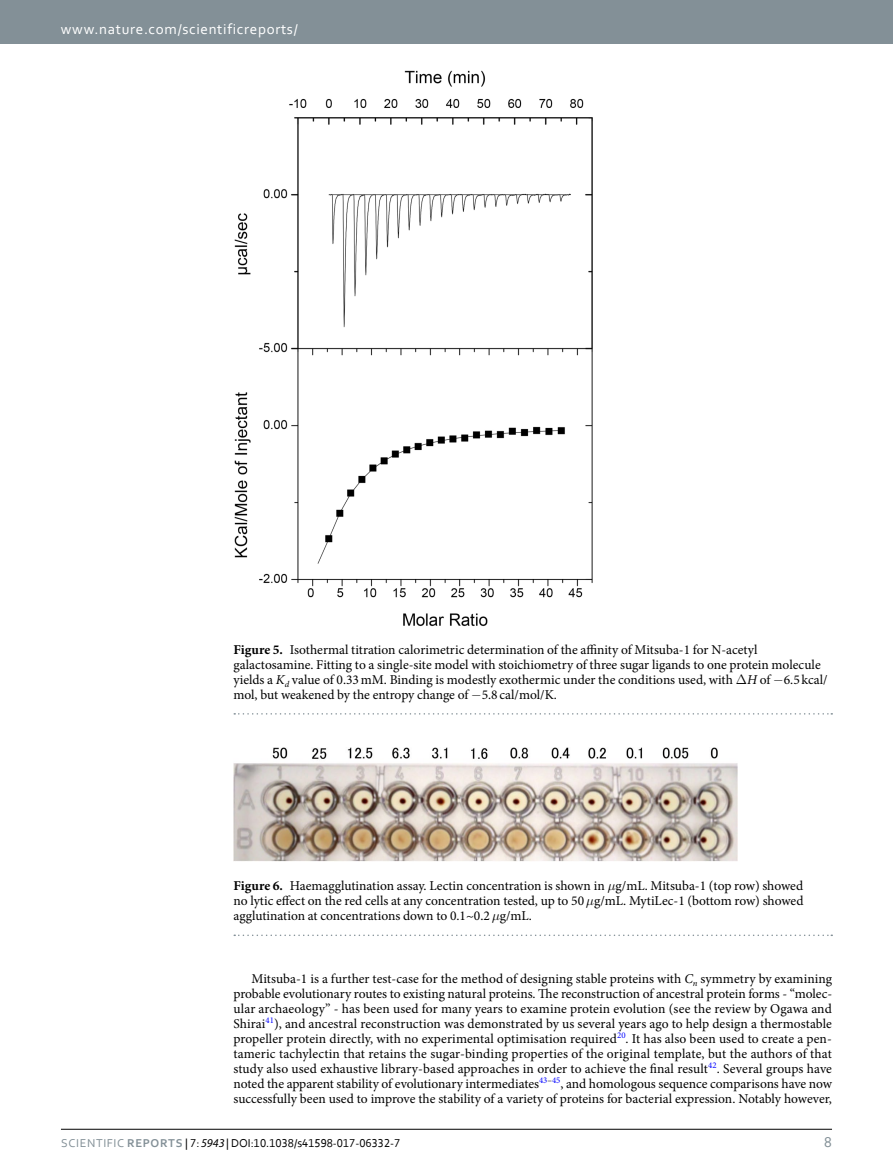
<style>
.page{position:relative;width:893px;height:1174px;background:#fff}
.page>*{position:absolute;margin:0;border:0;box-sizing:border-box;transform-origin:0 0}
.t1{font:15px "Corbel 2";letter-spacing:.045em;color:#fff}
.t2{font:15px "Corbel 2";color:#839097}
.t3{font:13.5px/15px "Minion Pro";color:#000;text-align:justify}
.t4{font:12px "Corbel";color:#000}
.s1{font-weight:700}
.s2{font-style:italic}
.s3{font-family:"Corbel 2";color:#839097}
.s4{font-family:"Corbel Bold 2";color:#839097}
.s5{font-family:"Myriad Pro";font-style:italic}
</style>
<div class="page">
<div style="left:0;top:0;width:893px;height:43px;background:#839097"></div>
<hr style="left:61px;top:1129px;width:771px;height:1px;background:#000">
<img style="left:234px;top:70px;width:359px;height:556px">
<svg style="left:234px;top:713px;width:598px;height:1px"></svg>
<img style="left:233px;top:747px;width:504px;height:114px">
<svg style="left:234px;top:934px;width:598px;height:2px"></svg>
<p class="t1" style="left:61px;top:19px;width:238px">www.nature.com/scientificreports/</p>
<p class="t3" style="left:233px;top:642px;width:596px;text-align:left"><span class="s1">Figure 5.</span> Isothermal titration calorimetric determination of the affinity of Mitsuba-1 for N-acetyl galactosamine. Fitting to a single-site model with stoichiometry of three sugar ligands to one protein molecule yields a <span class="s2">K</span><sub>d</sub> value of 0.33mM. Binding is modestly exothermic under the conditions used, with <span class="s2">H</span> of −6.5 kcal/ mol, but weakened by the entropy change of −5.8 cal/mol/K.</p>
<p class="t3" style="left:233px;top:878px;width:571px"><span class="s1">Figure 6.</span> Haemagglutination assay. Lectin concentration is shown in g/mL. Mitsuba-1 (top row) showed no lytic effect on the red cells at any concentration tested, up to 50 g/mL. MytiLec-1 (bottom row) showed agglutination at concentrations down to 0.1~0.2 g/mL.</p>
<p class="t3" style="left:233px;top:971px;width:600px;text-indent:18px">Mitsuba-1 is a further test-case for the method of designing stable proteins with <span class="s2">C</span><sub>n</sub> symmetry by examining probable evolutionary routes to existing natural proteins. The reconstruction of ancestral protein forms - “molec&shy;ular archaeology” - has been used for many years to examine protein evolution (see the review by Ogawa and Shirai<sup>41</sup>), and ancestral reconstruction was demonstrated by us several years ago to help design a thermostable propeller protein directly, with no experimental optimisation required<sup>20</sup>. It has also been used to create a pen&shy;tameric tachylectin that retains the sugar-binding properties of the original template, but the authors of that study also used exhaustive library-based approaches in order to achieve the final result<sup>42</sup>. Several groups have noted the apparent stability of evolutionary intermediates<sup>43</sup><sup>–</sup><sup>45</sup>, and homologous sequence comparisons have now successfully been used to improve the stability of a variety of proteins for bacterial expression. Notably however,</p>
<p class="t4" style="left:61px;top:1135px;width:341px"><span class="s3">Scientific</span> <span class="s4">REPOrTs</span> | 7: <span class="s5">5943</span> | DOI:10.1038/s41598-017-06332-7</p>
<p class="t2" style="left:824px;top:1132px;width:9px">8</p>
</div>
